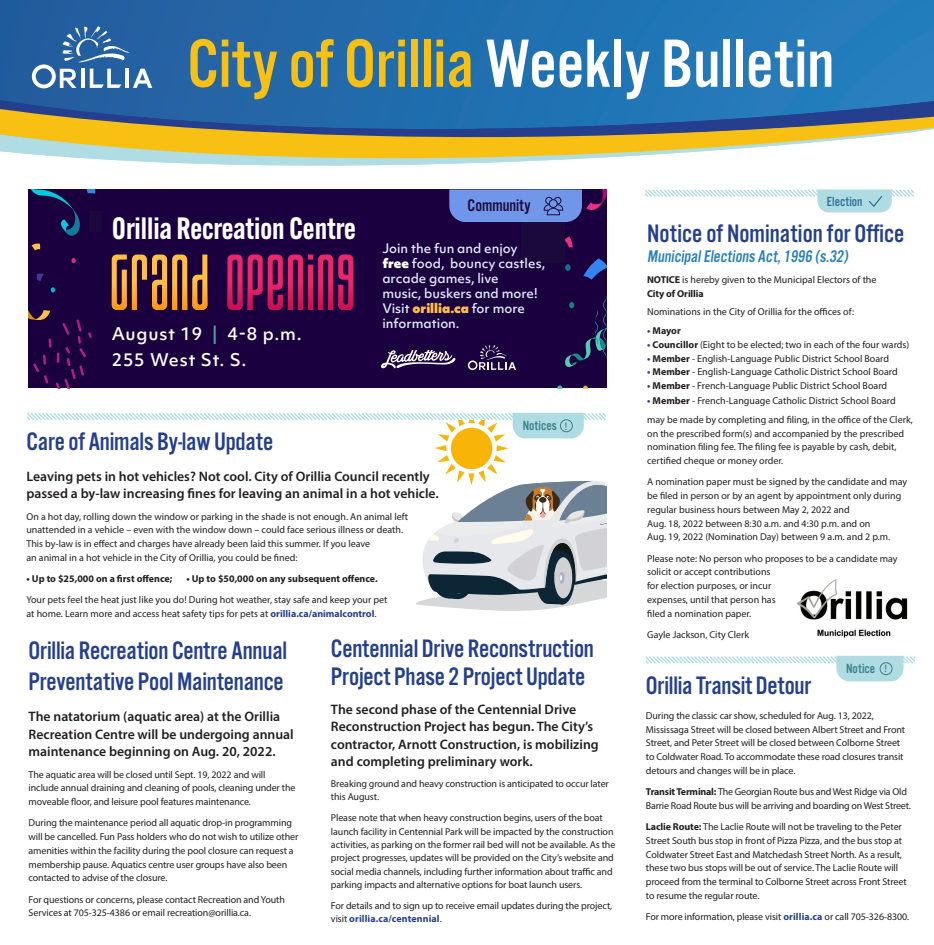
<style>
.page{position:relative;width:934px;height:945px;background:#fff}
.page>*{position:absolute;margin:0;border:0;box-sizing:border-box;transform-origin:0 0}
.t1{font:70.75px "Alternate Got No 3 D";color:#fff}
.t2{font:55.38px "Chisato";color:#ec276c}
.t3{font:600 30.12px "Alternate Gothic ATF";color:#fff}
.t4{font:26.25px/31.5px "Alternate Got No 3 D";letter-spacing:-.01em;color:#253f8e}
.t5{font:17.5px "Alternate Got No 3 D";color:#267fb9}
.t6{font:17.5px "Alternate Got No 3 D";color:#1c093c}
.t7{font:500 16.75px "Objektiv Mk 1";letter-spacing:.05em;color:#fff}
.t8{font:600 13.75px/17.5px "Myriad Pro";color:#231f20}
.t9{font:13.75px "Alternate Got No 3 D";letter-spacing:.005em;color:#3b7f87}
.t10{font:13.75px "Alternate Got No 3 D";color:#30719a}
.t11{font:500 12.5px/15px "Objektiv Mk 1";color:#dfebfa}
.t12{font:11px "Myriad Pro";color:#3b7f87}
.t13{font:10px/13.8px "Myriad Pro";letter-spacing:-.01em;color:#231f20}
.t14{font:700 10px "Myriad Pro";color:#231f20}
.s1{color:#f8c013}
.s2{color:#fec045}
.s3{color:#55aaa3}
.s4{font-weight:900;color:#fff}
.s5{font-weight:900;color:#fec045}
.s6{font-weight:700;color:#253f8e}
.s7{font-weight:700}
.s8{color:#253f8e}
</style>
<div class="page">
<svg style="left:0;top:0;width:934px;height:39px;background:#226dae"></svg>
<svg style="left:32px;top:26px;width:120px;height:13px;background:#3067a5"></svg>
<svg style="left:0;top:39px;width:934px;height:13px;background:#256faf"></svg>
<svg style="left:0;top:52px;width:934px;height:148px"></svg>
<div style="left:914px;top:183px;width:13px;height:25px;background:#fff"></div>
<img style="left:797px;top:579px;width:111px;height:59px">
<div style="left:625px;top:185px;width:19px;height:25px;background:#fff"></div>
<svg style="left:624px;top:188px;width:290px;height:24px"></svg>
<div style="left:28px;top:189px;width:578px;height:199px;background:#1a003f"></div>
<svg style="left:557px;top:385px;width:5px;height:3px"></svg>
<svg style="left:565px;top:299px;width:41px;height:68px"></svg>
<svg style="left:37px;top:273px;width:7px;height:8px"></svg>
<svg style="left:32px;top:243px;width:8px;height:7px"></svg>
<svg style="left:30px;top:189px;width:66px;height:47px"></svg>
<svg style="left:51px;top:287px;width:4px;height:6px"></svg>
<svg style="left:71px;top:258px;width:5px;height:5px"></svg>
<svg style="left:28px;top:310px;width:64px;height:78px"></svg>
<svg style="left:381px;top:350px;width:74px;height:18px"></svg>
<svg style="left:468px;top:345px;width:48px;height:25px"></svg>
<svg style="left:227px;top:284px;width:126px;height:26px"></svg>
<svg style="left:112px;top:284px;width:95px;height:26px"></svg>
<svg style="left:449px;top:189px;width:157px;height:91px"></svg>
<div style="left:90px;top:212px;width:12px;height:20px;background:#1c093c"></div>
<svg style="left:27px;top:412px;width:637px;height:199px"></svg>
<div style="left:560px;top:419px;width:13px;height:13px;border:1px solid #3b7f87;border-radius:50%"></div>
<div style="left:606px;top:404px;width:26px;height:25px;background:#fff"></div>
<svg style="left:646px;top:655px;width:269px;height:26px"></svg>
<div style="left:879px;top:662px;width:13px;height:13px;border:1px solid #3b7f87;border-radius:50%"></div>
<p class="t1" style="left:187px;top:26px;width:649px"><span class="s1">City of Orillia</span> Weekly Bulletin</p>
<p class="t3" style="left:112px;top:209px;width:246px">Orillia Recreation Centre</p>
<p class="t2" style="left:112px;top:242px;width:248px"><span class="s2">GRAND</span> OPENING</p>
<p class="t7" style="left:112px;top:322px;width:191px">August 19 <span class="s3">|</span> 4-8 p.m.</p>
<p class="t7" style="left:112px;top:348px;width:136px">255 West St. S.</p>
<p class="t6" style="left:467px;top:196px;width:65px">Community</p>
<p class="t11" style="left:382px;top:241px;width:164px">Join the fun and enjoy <span class="s4">free</span> food, bouncy castles, arcade games, live<br>music, buskers and more!<br>Visit <span class="s5">orillia.ca</span> for more information.</p>
<p class="t9" style="left:523px;top:418px;width:36px">Notices</p>
<p class="t12" style="left:565px;top:419px;width:4px">!</p>
<p class="t4" style="left:26px;top:426px;width:248px">Care of Animals By-law Update</p>
<p class="t8" style="left:26px;top:467px;width:414px">Leaving pets in hot vehicles? Not cool. City of Orillia Council recently passed a by-law increasing fines for leaving an animal in a hot vehicle.</p>
<p class="t13" style="left:26px;top:509px;width:383px">On a hot day, rolling down the window or parking in the shade is not enough. An animal left unattended in a vehicle – even with the window down – could face serious illness or death.</p>
<p class="t13" style="left:26px;top:537px;width:345px">This by-law is in effect and charges have already been laid this summer. If you leave</p>
<p class="t13" style="left:26px;top:551px;width:272px">an animal in a hot vehicle in the City of Orillia, you could be fined:</p>
<p class="t14" style="left:26px;top:572px;width:147px">• Up to $25,000 on a first offence;</p>
<p class="t14" style="left:186px;top:572px;width:193px">• Up to $50,000 on any subsequent offence.</p>
<p class="t13" style="left:26px;top:593px;width:362px">Your pets feel the heat just like you do! During hot weather, stay safe and keep your pet</p>
<p class="t13" style="left:26px;top:607px;width:352px">at home. Learn more and access heat safety tips for pets at <span class="s6">orillia.ca/animalcontrol</span>.</p>
<p class="t4" style="left:29px;top:635px;width:260px">Orillia Recreation Centre Annual<br>Preventative Pool Maintenance</p>
<p class="t8" style="left:29px;top:708px;width:267px">The natatorium (aquatic area) at the Orillia<br>Recreation Centre will be undergoing annual maintenance beginning on Aug. 20, 2022.</p>
<p class="t13" style="left:29px;top:767px;width:268px">The aquatic area will be closed until Sept. 19, 2022 and will include annual draining and cleaning of pools, cleaning under the moveable floor, and leisure pool features maintenance.</p>
<p class="t13" style="left:29px;top:816px;width:271px">During the maintenance period all aquatic drop-in programming will be cancelled. Fun Pass holders who do not wish to utilize other amenities within the facility during the pool closure can request a membership pause. Aquatics centre user groups have also been contacted to advise of the closure.</p>
<p class="t13" style="left:29px;top:892px;width:258px">For questions or concerns, please contact Recreation and Youth<br>Services at 705-325-4386 or email recreation@orillia.ca.</p>
<p class="t4" style="left:331px;top:636px;width:265px;line-height:27.5px">Centennial Drive Reconstruction<br>Project Phase 2 Project Update</p>
<p class="t8" style="left:331px;top:700px;width:269px">The second phase of the Centennial Drive Reconstruction Project has begun. The City’s contractor, Arnott Construction, is mobilizing and completing preliminary work.</p>
<p class="t13" style="left:331px;top:777px;width:279px;line-height:13.4px">Breaking ground and heavy construction is anticipated to occur later this August.</p>
<p class="t13" style="left:331px;top:811px;width:286px;line-height:13.4px">Please note that when heavy construction begins, users of the boat launch facility in Centennial Park will be impacted by the construction activities, as parking on the former rail bed will not be available. As the project progresses, updates will be provided on the City’s website and social media channels, including further information about traffic and parking impacts and alternative options for boat launch users.</p>
<p class="t13" style="left:331px;top:899px;width:283px;line-height:13.4px">For details and to sign up to receive email updates during the project, visit <span class="s6">orillia.ca/centennial</span>.</p>
<p class="t10" style="left:827px;top:194px;width:37px">Election</p>
<p class="t4" style="left:647px;top:218px;width:259px">Notice of Nomination for Office</p>
<p class="t5" style="left:647px;top:247px;width:205px">MunicipalElections Act,1996 (s.32)</p>
<p class="t13" style="left:647px;top:273px;width:231px"><span class="s7">NOTICE</span> is hereby given to the Municipal Electors of the</p>
<p class="t14" style="left:647px;top:287px;width:58px">City of Orillia</p>
<p class="t13" style="left:647px;top:305px;width:208px">Nominations in the City of Orillia for the offices of:</p>
<p class="t14" style="left:647px;top:324px;width:35px"><span class="s8">•</span> Mayor</p>
<p class="t13" style="left:647px;top:338px;width:264px"><span class="s6">•</span> <span class="s7">Councillor</span> (Eight to be elected; two in each of the four wards)</p>
<p class="t13" style="left:647px;top:351px;width:243px"><span class="s6">•</span> <span class="s7">Member</span> - English-Language Public District School Board</p>
<p class="t13" style="left:647px;top:365px;width:252px"><span class="s6">•</span> <span class="s7">Member</span> - English-Language Catholic District School Board</p>
<p class="t13" style="left:647px;top:379px;width:241px"><span class="s6">•</span> <span class="s7">Member</span> - French-Language Public District School Board</p>
<p class="t13" style="left:647px;top:394px;width:250px"><span class="s6">•</span> <span class="s7">Member</span> - French-Language Catholic District School Board</p>
<p class="t13" style="left:647px;top:413px;width:267px">may be made by completing and filing, in the office of the Clerk, on the prescribed form(s) and accompanied by the prescribed nomination filing fee. The filing fee is payable by cash, debit, certified cheque or money order.</p>
<p class="t13" style="left:647px;top:475px;width:261px">A nomination paper must be signed by the candidate and may be filed in person or by an agent by appointment only during regular business hours between May 2, 2022 and</p>
<p class="t13" style="left:647px;top:516px;width:225px">Aug. 18, 2022 between 8:30 a.m. and 4:30 p.m. and on</p>
<p class="t13" style="left:647px;top:530px;width:245px">Aug. 19, 2022 (Nomination Day) between 9 a.m. and 2 p.m.</p>
<p class="t13" style="left:647px;top:551px;width:252px">Please note: No person who proposes to be a candidate may solicit or accept contributions<br>for election purposes, or incur<br>expenses, until that person has<br>filed a nomination paper.</p>
<p class="t13" style="left:647px;top:628px;width:103px">Gayle Jackson, City Clerk</p>
<p class="t9" style="left:846px;top:661px;width:30px">Notice</p>
<p class="t12" style="left:884px;top:662px;width:4px">!</p>
<p class="t4" style="left:646px;top:670px;width:167px">Orillia Transit Detour</p>
<p class="t13" style="left:646px;top:708px;width:261px">During the classic car show, scheduled for Aug. 13, 2022, Mississaga Street will be closed between Albert Street and Front Street, and Peter Street will be closed between Colborne Street to Coldwater Road. To accommodate these road closures transit detours and changes will be in place.</p>
<p class="t13" style="left:646px;top:785px;width:266px"><span class="s7">Transit Terminal:</span> The Georgian Route bus and West Ridge via Old<br>Barrie Road Route bus will be arriving and boarding on West Street.</p>
<p class="t13" style="left:646px;top:820px;width:262px"><span class="s7">Laclie Route:</span> The Laclie Route will not be traveling to the Peter Street South bus stop in front of Pizza Pizza, and the bus stop at Coldwater Street East and Matchedash Street North. As a result, these two bus stops will be out of service. The Laclie Route will proceed from the terminal to Colborne Street across Front Street to resume the regular route.</p>
<p class="t13" style="left:646px;top:910px;width:265px">For more information, please visit <span class="s6">orillia.ca</span> or call 705-326-8300.</p>
</div>
